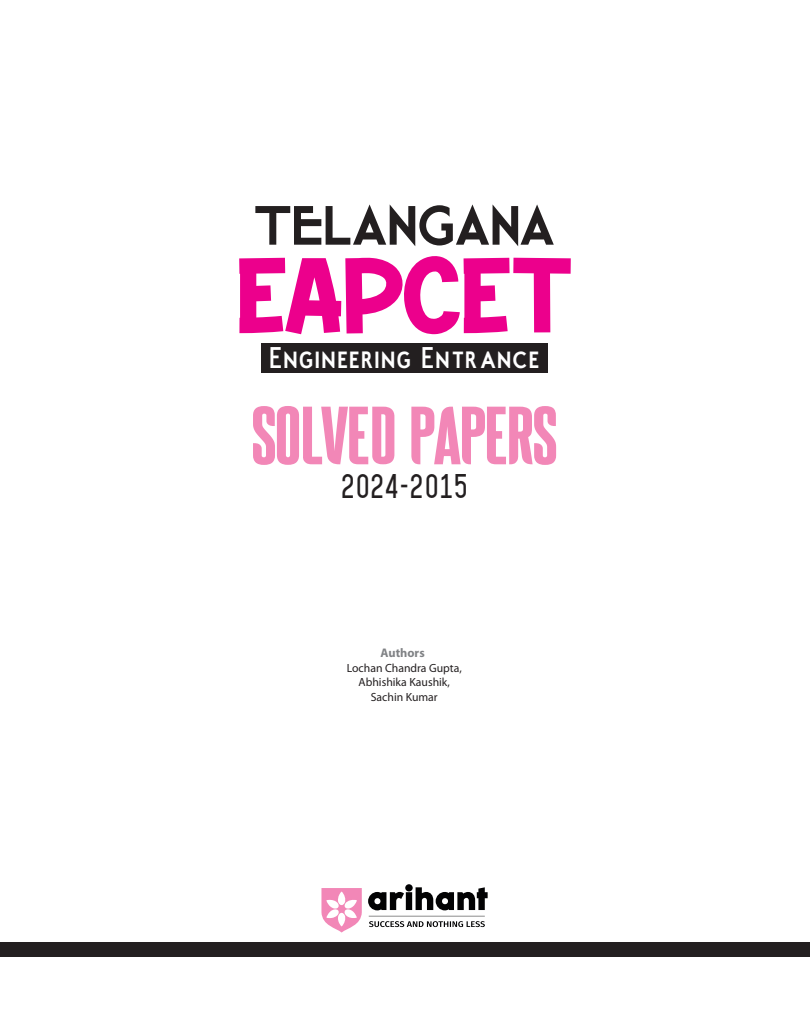
<style>
.page{position:relative;width:810px;height:1035px;background:#fff}
.page>*{position:absolute;margin:0;border:0;box-sizing:border-box;transform-origin:0 0}
.t1{font:30px "Jakob SC";letter-spacing:-.01em;color:#fff}
.t2{font:300 29.12px "Gotcha Gothic";letter-spacing:-.015em;color:#231f20}
.t3{font:700 12.5px "Myriad Pro";color:#808285}
.t4{font:11.88px/14.6px "Myriad Pro";color:#231f20;text-align:center}
</style>
<div class="page">
<div style="left:0;top:942px;width:810px;height:15px;background:#231f20"></div>
<svg style="left:253px;top:406px;width:303px;height:59px"></svg>
<svg style="left:255px;top:204px;width:299px;height:42px"></svg>
<div style="left:261px;top:343px;width:287px;height:30px;background:#231f20"></div>
<svg style="left:368px;top:884px;width:120px;height:43px"></svg>
<svg style="left:321px;top:888px;width:41px;height:45px"></svg>
<svg style="left:239px;top:256px;width:332px;height:78px"></svg>
<h1 class="t1" style="left:269px;top:344px;width:272px">Engineering Entrance</h1>
<h2 class="t2" style="left:341px;top:473px;width:130px">2024-2015</h2>
<p class="t3" style="left:381px;top:648px;width:46px">Authors</p>
<p class="t4" style="left:347px;top:661px;width:116px">Lochan Chandra Gupta,<br>Abhishika Kaushik,<br>Sachin Kumar</p>
</div>
